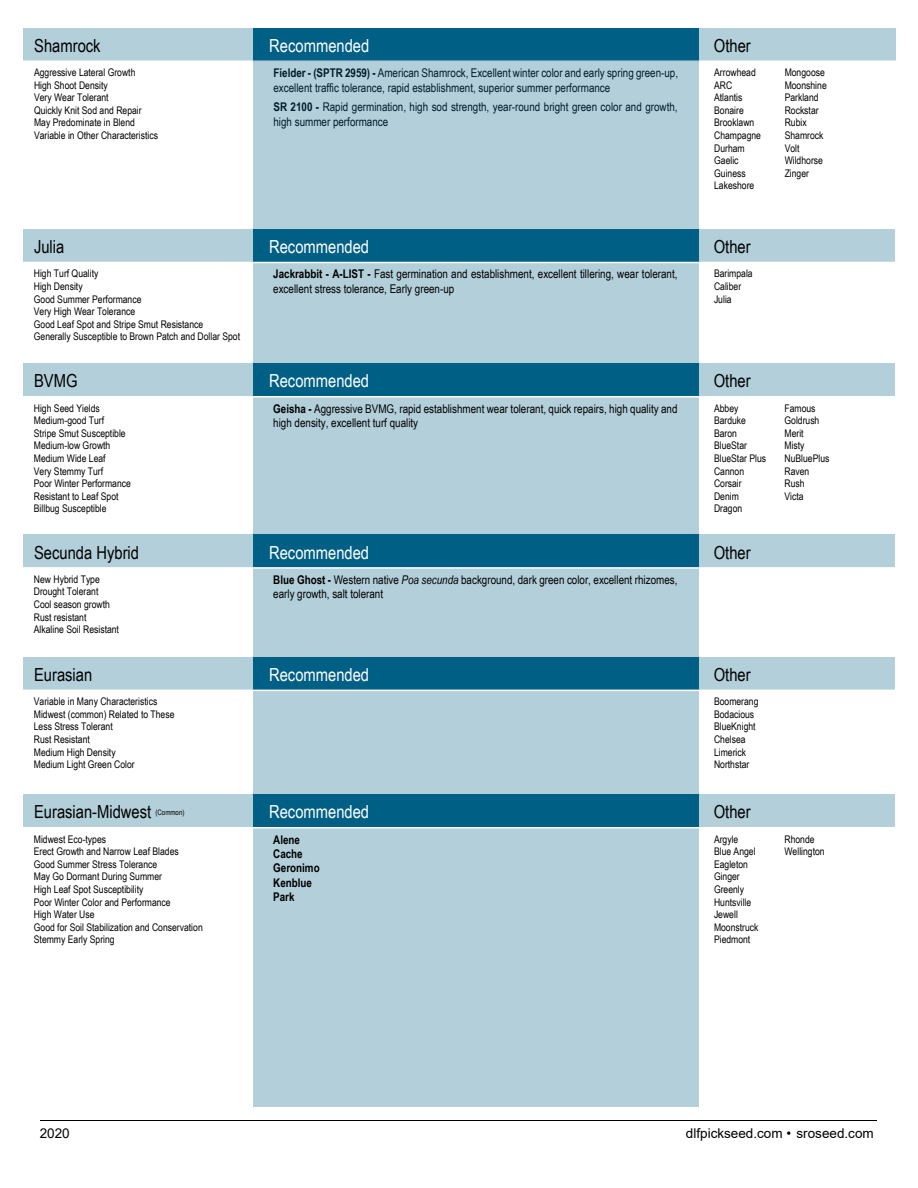
<style>
.page{position:relative;width:918px;height:1188px;background:#fff}
.page>*{position:absolute;margin:0;border:0;box-sizing:border-box;transform-origin:0 0}
.t1{font:18px "Arial Narrow";color:#000}
.t2{font:18px "Arial Narrow";color:#fff}
.t3{font:13.5px "Arial";color:#000}
.t4{font:12px/14.4px "Arial Narrow";color:#000}
.t5{font:700 12px/14.4px "Arial Narrow";color:#000}
.t6{font:10.5px/12.6px "Arial Narrow";color:#000}
.t7{font:7.5px "Arial Narrow";color:#000}
.s1{font-weight:700}
.s2{font-style:italic}
</style>
<div class="page">
<div style="left:23px;top:28px;width:230px;height:33px;background:#b3cfda"></div>
<div style="left:698px;top:28px;width:197px;height:33px;background:#b3cfda"></div>
<div style="left:253px;top:28px;width:446px;height:33px;background:#005f85"></div>
<hr style="left:17px;top:60px;width:890px;height:2px;background:#fff">
<hr style="left:40px;top:1121px;width:836px;height:1px;background:#000">
<div style="left:23px;top:229px;width:230px;height:34px;background:#b3cfda"></div>
<div style="left:698px;top:229px;width:197px;height:34px;background:#b3cfda"></div>
<div style="left:23px;top:364px;width:230px;height:33px;background:#b3cfda"></div>
<div style="left:698px;top:364px;width:197px;height:33px;background:#b3cfda"></div>
<svg style="left:253px;top:60px;width:446px;height:1046px;background:#a6c7d3"></svg>
<hr style="left:15px;top:262px;width:892px;height:1px;background:#fff">
<hr style="left:17px;top:396px;width:890px;height:1px;background:#fff">
<div style="left:23px;top:535px;width:230px;height:33px;background:#b3cfda"></div>
<div style="left:698px;top:535px;width:197px;height:33px;background:#b3cfda"></div>
<div style="left:253px;top:535px;width:446px;height:33px;background:#005f85"></div>
<hr style="left:17px;top:567px;width:890px;height:2px;background:#fff">
<div style="left:23px;top:657px;width:230px;height:33px;background:#b3cfda"></div>
<div style="left:698px;top:657px;width:197px;height:33px;background:#b3cfda"></div>
<div style="left:253px;top:657px;width:446px;height:33px;background:#005f85"></div>
<hr style="left:17px;top:690px;width:890px;height:1px;background:#fff">
<div style="left:23px;top:794px;width:230px;height:34px;background:#b3cfda"></div>
<div style="left:698px;top:794px;width:197px;height:34px;background:#b3cfda"></div>
<div style="left:253px;top:794px;width:446px;height:34px;background:#005f85"></div>
<hr style="left:17px;top:827px;width:890px;height:1px;background:#fff">
<h1 class="t1" style="left:34px;top:32px;width:68px">Shamrock</h1>
<h1 class="t2" style="left:269px;top:32px;width:102px">Recommended</h1>
<h1 class="t1" style="left:714px;top:32px;width:38px">Other</h1>
<p class="t6" style="left:34px;top:66px;width:125px">Aggressive Lateral Growth<br>High Shoot Density<br>Very Wear Tolerant<br>Quickly Knit Sod and Repair<br>May Predominate in Blend<br>Variable in Other Characteristics</p>
<p class="t4" style="left:273px;top:65px;width:406px"><span class="s1">Fielder - (SPTR 2959) -</span> American Shamrock, Excellent winter color and early spring green-up, excellent traffic tolerance, rapid establishment, superior summer performance</p>
<p class="t6" style="left:714px;top:66px;width:48px">Arrowhead<br>ARC<br>Atlantis<br>Bonaire<br>Brooklawn<br>Champagne<br>Durham<br>Gaelic<br>Guiness<br>Lakeshore</p>
<p class="t6" style="left:785px;top:66px;width:44px">Mongoose<br>Moonshine<br>Parkland<br>Rockstar<br>Rubix<br>Shamrock<br>Volt<br>Wildhorse<br>Zinger</p>
<p class="t4" style="left:273px;top:99px;width:406px"><span class="s1">SR 2100 -</span> Rapid germination, high sod strength, year-round bright green color and growth, high summer performance</p>
<h1 class="t1" style="left:34px;top:234px;width:32px">Julia</h1>
<h1 class="t2" style="left:269px;top:234px;width:102px">Recommended</h1>
<h1 class="t1" style="left:714px;top:234px;width:38px">Other</h1>
<p class="t6" style="left:34px;top:267px;width:208px">High Turf Quality<br>High Density<br>Good Summer Performance<br>Very High Wear Tolerance<br>Good Leaf Spot and Stripe Smut Resistance<br>Generally Susceptible to Brown Patch and Dollar Spot</p>
<p class="t4" style="left:273px;top:267px;width:406px"><span class="s1">Jackrabbit - A-LIST -</span> Fast germination and establishment, excellent tillering, wear tolerant, excellent stress tolerance, Early green-up</p>
<p class="t6" style="left:714px;top:267px;width:40px">Barimpala<br>Caliber<br>Julia</p>
<h1 class="t1" style="left:34px;top:368px;width:45px">BVMG</h1>
<h1 class="t2" style="left:269px;top:368px;width:102px">Recommended</h1>
<h1 class="t1" style="left:714px;top:368px;width:38px">Other</h1>
<p class="t6" style="left:34px;top:401px;width:99px">High Seed Yields<br>Medium-good Turf<br>Stripe Smut Susceptible<br>Medium-low Growth<br>Medium Wide Leaf<br>Very Stemmy Turf<br>Poor Winter Performance<br>Resistant to Leaf Spot<br>Billbug Susceptible</p>
<p class="t4" style="left:273px;top:401px;width:406px"><span class="s1">Geisha -</span> Aggressive BVMG, rapid establishment wear tolerant, quick repairs, high quality and high density, excellent turf quality</p>
<p class="t6" style="left:714px;top:401px;width:54px">Abbey<br>Barduke<br>Baron<br>BlueStar<br>BlueStar Plus<br>Cannon<br>Corsair<br>Denim<br>Dragon</p>
<p class="t6" style="left:785px;top:401px;width:46px">Famous<br>Goldrush<br>Merit<br>Misty<br>NuBluePlus<br>Raven<br>Rush<br>Victa</p>
<h1 class="t1" style="left:34px;top:539px;width:107px">Secunda Hybrid</h1>
<h1 class="t2" style="left:269px;top:539px;width:102px">Recommended</h1>
<h1 class="t1" style="left:714px;top:539px;width:38px">Other</h1>
<p class="t6" style="left:34px;top:572px;width:87px">New Hybrid Type<br>Drought Tolerant<br>Cool season growth<br>Rust resistant<br>Alkaline Soil Resistant</p>
<p class="t4" style="left:273px;top:572px;width:406px"><span class="s1">Blue Ghost -</span> Western native <span class="s2">Poa secunda</span> background, dark green color, excellent rhizomes, early growth, salt tolerant</p>
<h1 class="t1" style="left:34px;top:661px;width:60px">Eurasian</h1>
<h1 class="t2" style="left:269px;top:661px;width:102px">Recommended</h1>
<h1 class="t1" style="left:714px;top:661px;width:38px">Other</h1>
<p class="t6" style="left:34px;top:695px;width:142px">Variable in Many Characteristics<br>Midwest (common) Related to These<br>Less Stress Tolerant<br>Rust Resistant<br>Medium High Density<br>Medium Light Green Color</p>
<p class="t6" style="left:714px;top:695px;width:46px">Boomerang<br>Bodacious<br>BlueKnight<br>Chelsea<br>Limerick<br>Northstar</p>
<h1 class="t1" style="left:34px;top:799px;width:119px">Eurasian-Midwest</h1>
<p class="t7" style="left:155px;top:807px;width:31px">(Common)</p>
<h1 class="t2" style="left:269px;top:799px;width:102px">Recommended</h1>
<h1 class="t1" style="left:714px;top:799px;width:38px">Other</h1>
<p class="t6" style="left:34px;top:832px;width:170px">Midwest Eco-types<br>Erect Growth and Narrow Leaf Blades<br>Good Summer Stress Tolerance<br>May Go Dormant During Summer<br>High Leaf Spot Susceptibility<br>Poor Winter Color and Performance<br>High Water Use<br>Good for Soil Stabilization and Conservation<br>Stemmy Early Spring</p>
<p class="t5" style="left:273px;top:832px;width:48px">Alene<br>Cache<br>Geronimo<br>Kenblue<br>Park</p>
<p class="t6" style="left:714px;top:832px;width:46px">Argyle<br>Blue Angel<br>Eagleton<br>Ginger<br>Greenly<br>Huntsville<br>Jewell<br>Moonstruck<br>Piedmont</p>
<p class="t6" style="left:785px;top:832px;width:42px">Rhonde<br>Wellington</p>
<p class="t3" style="left:40px;top:1124px;width:32px">2020</p>
<p class="t3" style="left:686px;top:1124px;width:189px">dlfpickseed.com • sroseed.com</p>
</div>
